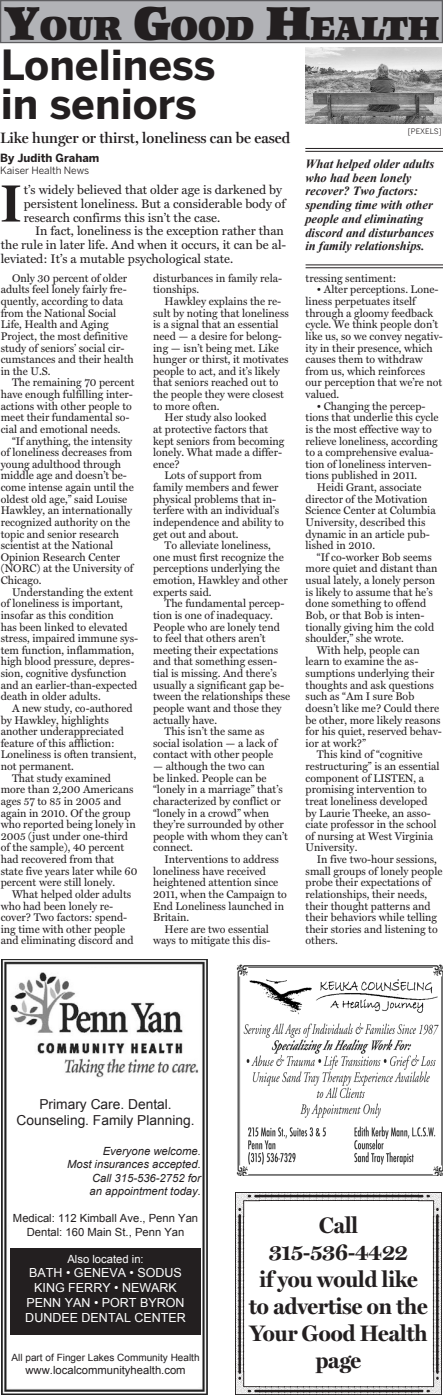
<style>
.page{position:relative;width:443px;height:1395px;background:#fff}
.page>*{position:absolute;margin:0;border:0;box-sizing:border-box;transform-origin:0 0}
.Drop_cap_COLUMN{font:700 52.75px "Miller Display";color:#231f20;scale:.95 1}
.t1{font:700 41.25px "Benton Sans";color:#231f20}
.t2{font:32.38px "Kompakt";color:#231f20}
.t3{font:700 22.5px/27px "Miller Display";color:#231f20;text-align:center}
.Head_DECK{font:600 15px "Miller Display";color:#231f20}
.t4{font:13.75px/16.5px "Arial";color:#231f20;text-align:center}
.t5{font:italic 700 12.5px/13.8px "Times New Roman";color:#231f20}
.Body_type_RR{font:12.5px/13.8px "Miller Text";color:#231f20}
.Drop_cap_COLUMN-2{font:12.5px/13.8px "Miller Text";color:#231f20}
.t6{font:12.5px/15px "Arial";color:#fff;text-align:center}
.t7{font:11.25px/13.5px "Arial";color:#231f20;text-align:center}
.t8{font:italic 11.25px/13.5px "Arial";color:#231f20;text-align:right}
.t9{font:11.25px "Arial";color:#fff}
.Byline{font:700 11.25px "Benton Sans";color:#231f20}
.Body_type_RR-2{font:11.12px/11.6px "Miller Text";color:#231f20}
.t10{font:10px "Arial";color:#231f20}
.Byline_attribution{font:10px "Benton Sans";color:#231f20}
.Photo_Caption{font:7.5px "Benton Sans";color:#231f20}
.s1{font-size:46.25px}
</style>
<div class="page">
<img style="left:1px;top:959px;width:207px;height:436px">
<div style="left:84px;top:969px;width:116px;height:15px;background:#fff"></div>
<div style="left:9px;top:1080px;width:192px;height:307px;background:#fff"></div>
<div style="left:11px;top:1248px;width:189px;height:87px;background:#231f20"></div>
<img style="left:235px;top:1192px;width:24px;height:24px">
<img style="left:418px;top:1192px;width:23px;height:24px">
<img style="left:418px;top:1371px;width:23px;height:24px">
<img style="left:235px;top:1371px;width:24px;height:24px">
<img style="left:259px;top:1192px;width:159px;height:10px">
<img style="left:432px;top:1216px;width:9px;height:155px">
<img style="left:259px;top:1386px;width:159px;height:9px">
<img style="left:235px;top:1216px;width:10px;height:155px">
<div style="left:1px;top:1px;width:441px;height:42px;background:#b2b3b7"></div>
<div style="left:0;top:0;width:443px;height:43px;border:1px solid #5f5f62"></div>
<hr style="left:305px;top:148px;width:138px;height:1px;background:#231f20">
<hr style="left:305px;top:151px;width:138px;height:1px;background:#231f20">
<hr style="left:305px;top:265px;width:138px;height:1px;background:#231f20">
<hr style="left:305px;top:267px;width:138px;height:1px;background:#231f20">
<img style="left:236px;top:965px;width:206px;height:211px">
<img style="left:305px;top:48px;width:136px;height:76px">
<p class="t2" style="left:4px;top:10px;width:436px"><span class="s1">Y</span>OUR <span class="s1">G</span>OOD <span class="s1">H</span>EALTH</p>
<p class="t1" style="left:1px;top:41px;width:216px">Loneliness</p>
<p class="t1" style="left:1px;top:79px;width:197px">in seniors</p>
<p class="Head_DECK" style="left:0;top:129px;width:291px">Like hunger or thirst, loneliness can be eased</p>
<p class="Photo_Caption" style="left:408px;top:127px;width:35px">[PEXELS]</p>
<p class="Byline" style="left:0;top:151px;width:101px">By Judith Graham</p>
<p class="Byline_attribution" style="left:0;top:165px;width:91px">Kaiser Health News</p>
<p class="Drop_cap_COLUMN" style="left:1px;top:172px;width:23px">I</p>
<p class="Drop_cap_COLUMN-2" style="left:24px;top:183px;width:263px">t’s widely believed that older age is darkened by persistent loneliness. But a considerable body of research confirms this isn’t the case.</p>
<p class="Body_type_RR" style="left:1px;top:224px;width:287px;text-indent:34px">In fact, loneliness is the exception rather than the rule in later life. And when it occurs, it can be al&shy;leviated: It’s a mutable psychological state.</p>
<p class="Body_type_RR-2" style="left:1px;top:272px;width:134px;text-indent:11px">Only 30 percent of older adults feel lonely fairly fre&shy;quently, according to data from the National Social<br>Life, Health and Aging<br>Project, the most definitive study of seniors’ social cir&shy;cumstances and their health in the U.S.</p>
<p class="Body_type_RR-2" style="left:1px;top:377px;width:135px;text-indent:11px">The remaining 70 percent have enough fulfilling inter&shy;actions with other people to meet their fundamental so&shy;cial and emotional needs.</p>
<p class="Body_type_RR-2" style="left:1px;top:435px;width:135px;text-indent:11px">“If anything, the intensity of loneliness decreases from young adulthood through middle age and doesn’t be&shy;come intense again until the oldest old age,” said Louise<br>Hawkley, an internationally recognized authority on the topic and senior research scientist at the National<br>Opinion Research Center (NORC) at the University of<br>Chicago.</p>
<p class="Body_type_RR-2" style="left:1px;top:586px;width:139px;text-indent:11px">Understanding the extent of loneliness is important, insofar as this condition<br>has been linked to elevated stress, impaired immune sys&shy;tem function, inflammation, high blood pressure, depres&shy;sion, cognitive dysfunction and an earlier-than-expected death in older adults.</p>
<p class="Body_type_RR-2" style="left:1px;top:703px;width:137px;text-indent:11px">A new study, co-authored by Hawkley, highlights another underappreciated feature of this affliction:<br>Loneliness is often transient, not permanent.</p>
<p class="Body_type_RR-2" style="left:1px;top:772px;width:138px;text-indent:11px">That study examined more than 2,200 Americans ages 57 to 85 in 2005 and again in 2010. Of the group who reported being lonely in<br>2005 (just under one-third of the sample), 40 percent had recovered from that state five years later while 60 percent were still lonely.</p>
<p class="Body_type_RR-2" style="left:1px;top:889px;width:134px;text-indent:11px">What helped older adults who had been lonely re&shy;cover? Two factors: spend&shy;ing time with other people and eliminating discord and</p>
<p class="Body_type_RR-2" style="left:153px;top:272px;width:130px">disturbances in family rela&shy;tionships.</p>
<p class="Body_type_RR-2" style="left:153px;top:296px;width:137px;text-indent:11px">Hawkley explains the re&shy;sult by noting that loneliness is a signal that an essential need — a desire for belong&shy;ing — isn’t being met. Like hunger or thirst, it motivates people to act, and it’s likely that seniors reached out to the people they were closest to more often.</p>
<p class="Body_type_RR-2" style="left:153px;top:412px;width:133px;text-indent:11px">Her study also looked<br>at protective factors that kept seniors from becoming lonely. What made a differ&shy;ence?</p>
<p class="Body_type_RR-2" style="left:153px;top:470px;width:132px;text-indent:11px">Lots of support from family members and fewer physical problems that in&shy;terfere with an individual’s independence and ability to get out and about.</p>
<p class="Body_type_RR-2" style="left:153px;top:540px;width:136px;text-indent:11px">To alleviate loneliness, one must first recognize the perceptions underlying the emotion, Hawkley and other experts said.</p>
<p class="Body_type_RR-2" style="left:153px;top:598px;width:139px;text-indent:11px">The fundamental percep&shy;tion is one of inadequacy.<br>People who are lonely tend to feel that others aren’t meeting their expectations and that something essen&shy;tial is missing. And there’s usually a significant gap be&shy;tween the relationships these people want and those they actually have.</p>
<p class="Body_type_RR-2" style="left:153px;top:726px;width:125px;text-align:center">This isn’t the same as social isolation — a lack of contact with other people</p>
<p class="Body_type_RR-2" style="left:153px;top:761px;width:136px">— although the two can<br>be linked. People can be “lonely in a marriage” that’s characterized by conflict or “lonely in a crowd” when they’re surrounded by other people with whom they can’t connect.</p>
<p class="Body_type_RR-2" style="left:153px;top:854px;width:135px;text-indent:11px">Interventions to address loneliness have received heightened attention since<br>2011, when the Campaign to<br>End Loneliness launched in<br>Britain.</p>
<p class="Body_type_RR-2" style="left:153px;top:923px;width:119px;text-align:right">Here are two essential ways to mitigate this dis-</p>
<p class="t5" style="left:305px;top:157px;width:130px">What helped older adults who had been lonely recover? Two factors: spending time with other people and eliminating discord and disturbances in family relationships.</p>
<p class="Body_type_RR-2" style="left:305px;top:272px;width:92px">tressing sentiment:</p>
<p class="Body_type_RR-2" style="left:305px;top:284px;width:139px;text-indent:11px">• Alter perceptions. Lone&shy;liness perpetuates itself through a gloomy feedback cycle. We think people don’t like us, so we convey negativ&shy;ity in their presence, which causes them to withdraw from us, which reinforces our perception that we’re not valued.</p>
<p class="Body_type_RR-2" style="left:305px;top:400px;width:134px;text-indent:11px">• Changing the percep&shy;tions that underlie this cycle is the most effective way to relieve loneliness, according to a comprehensive evalua&shy;tion of loneliness interven&shy;tions published in 2011.</p>
<p class="Body_type_RR-2" style="left:305px;top:482px;width:132px;text-indent:11px">Heidi Grant, associate director of the Motivation<br>Science Center at Columbia<br>University, described this dynamic in an article pub&shy;lished in 2010.</p>
<p class="Body_type_RR-2" style="left:305px;top:551px;width:133px;text-indent:11px">“If co-worker Bob seems more quiet and distant than usual lately, a lonely person is likely to assume that he’s done something to offend<br>Bob, or that Bob is inten&shy;tionally giving him the cold shoulder,” she wrote.</p>
<p class="Body_type_RR-2" style="left:305px;top:644px;width:138px;text-indent:11px">With help, people can learn to examine the as&shy;sumptions underlying their thoughts and ask questions such as “Am I sure Bob doesn’t like me? Could there be other, more likely reasons for his quiet, reserved behav&shy;ior at work?”</p>
<p class="Body_type_RR-2" style="left:305px;top:749px;width:135px;text-indent:11px">This kind of “cognitive restructuring” is an essential component of LISTEN, a promising intervention to treat loneliness developed by Laurie Theeke, an asso&shy;ciate professor in the school of nursing at West Virginia<br>University.</p>
<p class="Body_type_RR-2" style="left:305px;top:854px;width:138px;text-indent:11px">In five two-hour sessions, small groups of lonely people probe their expectations of relationships, their needs, their thought patterns and their behaviors while telling their stories and listening to others.</p>
<p class="t4" style="left:16px;top:1096px;width:179px">Primary Care. Dental.<br>Counseling. Family Planning.</p>
<p class="t8" style="left:67px;top:1144px;width:135px">Everyone welcome.<br>Most insurances accepted.<br>Call 315-536-2752 for<br>an appointment today.</p>
<p class="t7" style="left:13px;top:1212px;width:187px">Medical: 112 Kimball Ave., Penn Yan<br>Dental: 160 Main St., Penn Yan</p>
<p class="t9" style="left:67px;top:1251px;width:78px">Also located in:</p>
<p class="t6" style="left:25px;top:1266px;width:162px">BATH • GENEVA • SODUS<br>KING FERRY • NEWARK<br>PENN YAN • PORT BYRON<br>DUNDEE DENTAL CENTER</p>
<p class="t10" style="left:12px;top:1350px;width:189px">All part of Finger Lakes Community Health</p>
<p class="t7" style="left:26px;top:1363px;width:161px">www.localcommunityhealth.com</p>
<p class="t3" style="left:249px;top:1211px;width:180px">Call<br>315-536-4422<br>if you would like to advertise on the<br>Your Good Health page</p>
</div>
